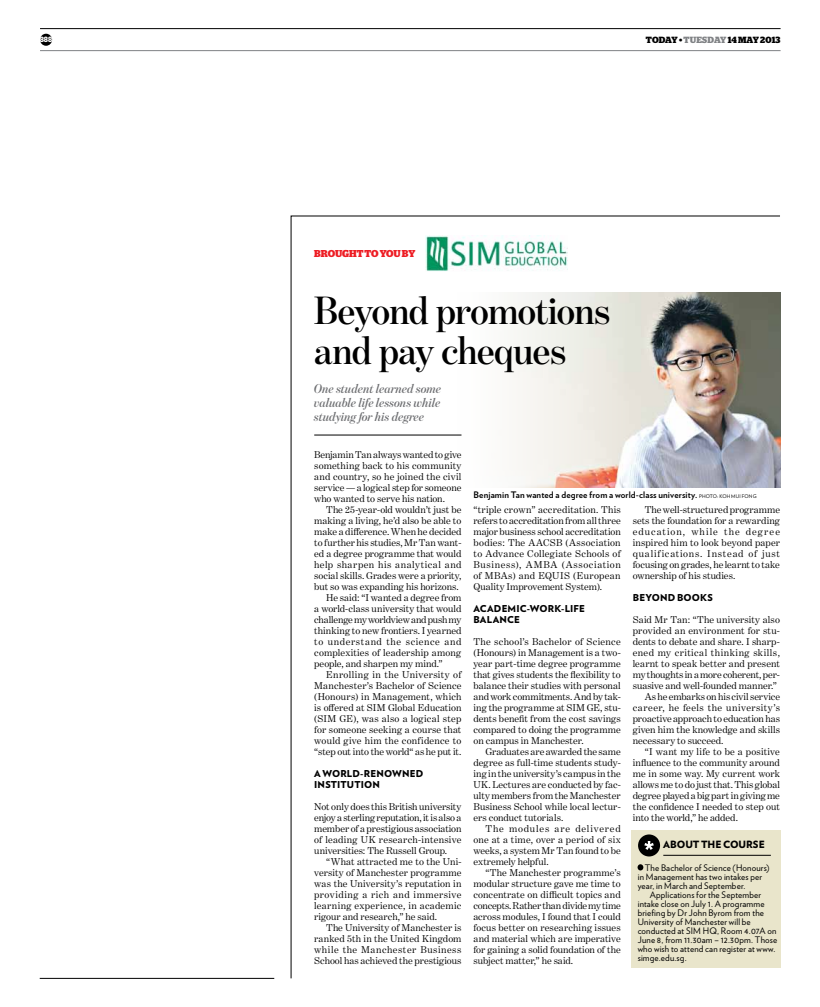
<style>
.page{position:relative;width:820px;height:1007px;background:#fff}
.page>*{position:absolute;margin:0;border:0;box-sizing:border-box;transform-origin:0 0}
.t1{font:600 40px/40px "Benton Mod Disp";letter-spacing:-.015em;color:#000}
.t2{font:italic 600 13px/14px "Benton Mod Disp";letter-spacing:-.005em;color:#6d6e71;text-align:justify}
.t3{font:10px/11px "Benton Modern One";letter-spacing:.005em;color:#000;text-align:justify}
.t4{font:10px "Benton Modern One";letter-spacing:.045em;color:#000}
.t5{font:10px "Benton Modern One";letter-spacing:-.02em;color:#000}
.t6{font:10px "Benton Modern One";letter-spacing:-.025em;color:#000}
.t7{font:10px "Benton Modern One";letter-spacing:.05em;color:#000}
.t8{font:10px "Benton Modern One";letter-spacing:.03em;color:#000}
.t9{font:10px "Benton Modern One";letter-spacing:.035em;color:#000}
.t10{font:10px "Benton Modern One";letter-spacing:.055em;color:#000}
.t11{font:700 10px "Stag";letter-spacing:-.015em;color:#ed1d24}
.t12{font:900 10px "Verlag";letter-spacing:-.01em;color:#000}
.t13{font:900 9.5px/11px "Verlag";letter-spacing:.015em;color:#000}
.t14{font:9px/9px "Verlag";letter-spacing:.015em;color:#000}
.t15{font:700 9px "Verlag";letter-spacing:.015em;color:#000}
.t16{font:700 9px "Stag";letter-spacing:.005em;color:#000}
.t17{font:900 9px "Verlag";color:#fff}
.s1{color:#808285}
.s2{font-weight:400;font-size:5px}
</style>
<div class="page">
<hr style="left:40px;top:977px;width:234px;height:1px;background:#000">
<hr style="left:40px;top:50px;width:740px;height:1px;background:#808285">
<hr style="left:40px;top:28px;width:740px;height:1px;background:#000">
<div style="left:40px;top:34px;width:12px;height:12px;background:#000;border-radius:50%"></div>
<svg style="left:290px;top:215px;width:490px;height:763px"></svg>
<p class="t17" style="left:39px;top:34px;width:15px">888</p>
<p class="t16" style="left:645px;top:34px;width:136px">TODAY • <span class="s1">TUESDAY</span> 14 MAY 2013</p>
<p class="t11" style="left:314px;top:247px;width:102px">BROUGHT TO YOU BY</p>
<h1 class="t1" style="left:314px;top:290px;width:297px">Beyond promotions and pay cheques</h1>
<h2 class="t2" style="left:314px;top:381px;width:129px">One student learned some valuable life lessons while studying for his degree</h2>
<p class="t3" style="left:314px;top:448px;width:149px">Benjamin Tan always wanted to give something back to his community and country, so he joined the civil service — a logical step for someone who wanted to serve his nation.</p>
<p class="t3" style="left:326px;top:503px;width:137px">The 25-year-old wouldn’t just be</p>
<p class="t3" style="left:314px;top:514px;width:149px">making a living, he’d also be able to</p>
<p class="t3" style="left:314px;top:525px;width:149px">make a difference. When he decided</p>
<p class="t3" style="left:314px;top:536px;width:149px">to further his studies, Mr Tan want-</p>
<p class="t3" style="left:314px;top:547px;width:149px">ed a degree programme that would</p>
<p class="t7" style="left:314px;top:558px;width:149px">help sharpen his analytical and</p>
<p class="t3" style="left:314px;top:569px;width:149px">social skills. Grades were a priority,</p>
<p class="t3" style="left:314px;top:580px;width:146px">but so was expanding his horizons.</p>
<p class="t3" style="left:326px;top:591px;width:137px">He said: “I wanted a degree from</p>
<p class="t3" style="left:314px;top:602px;width:149px">a world-class university that would</p>
<p class="t6" style="left:314px;top:613px;width:149px">challenge my worldview and push my</p>
<p class="t3" style="left:314px;top:624px;width:149px">thinking to new frontiers. I yearned</p>
<p class="t10" style="left:314px;top:635px;width:149px">to understand the science and</p>
<p class="t3" style="left:314px;top:646px;width:149px">complexities of leadership among</p>
<p class="t3" style="left:314px;top:657px;width:130px">people, and sharpen my mind.”</p>
<p class="t9" style="left:326px;top:668px;width:137px">Enrolling in the University of</p>
<p class="t3" style="left:314px;top:679px;width:149px">Manchester’s Bachelor of Science</p>
<p class="t3" style="left:314px;top:690px;width:149px">(Honours) in Management, which</p>
<p class="t3" style="left:314px;top:701px;width:149px">is offered at SIM Global Education</p>
<p class="t8" style="left:314px;top:712px;width:149px">(SIM GE), was also a logical step</p>
<p class="t3" style="left:314px;top:723px;width:149px">for someone seeking a course that</p>
<p class="t3" style="left:314px;top:734px;width:149px">would give him the confidence to</p>
<p class="t3" style="left:314px;top:745px;width:149px">“step out into the world“ as he put it.</p>
<p class="t13" style="left:314px;top:767px;width:110px">A WORLD-RENOWNED<br>INSTITUTION</p>
<p class="t3" style="left:314px;top:800px;width:149px">Not only does this British university enjoy a sterling reputation, it is also a member of a prestigious association of leading UK research-intensive universities: The Russell Group.</p>
<p class="t3" style="left:314px;top:855px;width:149px;text-indent:12px">“What attracted me to the Uni&shy;versity of Manchester programme was the University’s reputation in providing a rich and immersive learning experience, in academic rigour and research,” he said.</p>
<p class="t3" style="left:314px;top:921px;width:149px;text-indent:12px">The University of Manchester is ranked 5th in the United Kingdom while the Manchester Business School has achieved the prestigious</p>
<p class="t15" style="left:473px;top:489px;width:284px">Benjamin Tan wanted a degree from a world-class university. <span class="s2">Ph oto: KOH MUI FONG</span></p>
<p class="t3" style="left:473px;top:503px;width:149px">“triple crown” accreditation. This refers to accreditation from all three major business school accreditation bodies: The AACSB (Association to Advance Collegiate Schools of Business), AMBA (Association of MBAs) and EQUIS (European Quality Improvement System).</p>
<p class="t13" style="left:473px;top:602px;width:113px">ACADEMIC-WORK-LIFE<br>BALANCE</p>
<p class="t3" style="left:473px;top:635px;width:149px">The school’s Bachelor of Science (Honours) in Management is a two&shy;year part-time degree programme that gives students the flexibility to balance their studies with personal and work commitments. And by tak&shy;ing the programme at SIM GE, stu&shy;dents benefit from the cost savings compared to doing the programme on campus in Manchester.</p>
<p class="t3" style="left:473px;top:745px;width:149px;text-indent:12px">Graduates are awarded the same degree as full-time students study&shy;ing in the university’s campus in the UK. Lectures are conducted by fac&shy;ulty members from the Manchester Business School while local lectur&shy;ers conduct tutorials.</p>
<p class="t3" style="left:473px;top:822px;width:149px;text-indent:12px">The modules are delivered one at a time, over a period of six weeks, a system Mr Tan found to be extremely helpful.</p>
<p class="t3" style="left:473px;top:866px;width:149px;text-indent:12px">“The Manchester programme’s modular structure gave me time to concentrate on difficult topics and concepts. Rather than divide my time across modules, I found that I could focus better on researching issues and material which are imperative for gaining a solid foundation of the subject matter,” he said.</p>
<p class="t3" style="left:632px;top:503px;width:149px;text-indent:12px">The well-structured programme sets the foundation for a rewarding education, while the degree inspired him to look beyond paper qualifications. Instead of just focusing on grades, he learnt to take ownership of his studies.</p>
<p class="t13" style="left:632px;top:591px;width:81px">BEYOND BOOKS</p>
<p class="t3" style="left:632px;top:613px;width:149px">Said Mr Tan: “The university also</p>
<p class="t3" style="left:632px;top:624px;width:149px">provided an environment for stu-</p>
<p class="t3" style="left:632px;top:635px;width:149px">dents to debate and share. I sharp-</p>
<p class="t4" style="left:632px;top:646px;width:149px">ened my critical thinking skills,</p>
<p class="t3" style="left:632px;top:657px;width:149px">learnt to speak better and present</p>
<p class="t5" style="left:632px;top:668px;width:149px">my thoughts in a more coherent, per-</p>
<p class="t3" style="left:632px;top:679px;width:146px">suasive and well-founded manner.”</p>
<p class="t3" style="left:644px;top:690px;width:137px">As he embarks on his civil service</p>
<p class="t4" style="left:632px;top:701px;width:149px">career, he feels the university’s</p>
<p class="t3" style="left:632px;top:712px;width:149px">proactive approach to education has</p>
<p class="t3" style="left:632px;top:723px;width:149px">given him the knowledge and skills</p>
<p class="t3" style="left:632px;top:734px;width:92px">necessary to succeed.</p>
<p class="t3" style="left:644px;top:745px;width:137px">“I want my life to be a positive</p>
<p class="t3" style="left:632px;top:756px;width:149px">influence to the community around</p>
<p class="t3" style="left:632px;top:767px;width:149px">me in some way. My current work</p>
<p class="t3" style="left:632px;top:778px;width:149px">allows me to do just that. This global</p>
<p class="t3" style="left:632px;top:789px;width:149px">degree played a big part in giving me</p>
<p class="t3" style="left:632px;top:800px;width:149px">the confidence I needed to step out</p>
<p class="t3" style="left:632px;top:811px;width:107px">into the world,” he added.</p>
<p class="t12" style="left:663px;top:838px;width:103px">ABOUT THE COURSE</p>
<p class="t14" style="left:637px;top:862px;width:133px;text-indent:7px">The Bachelor of Science (Honours) in Management has two intakes per year, in March and September.</p>
<p class="t14" style="left:637px;top:889px;width:141px;text-indent:12px">Applications for the September intake close on July 1. A programme briefing by Dr John Byrom from the<br>University of Manchester will be conducted at SIM HQ, Room 4.07A on<br>June 8, from 11.30am – 12.30pm. Those who wish to attend can register at www. simge.edu.sg.</p>
</div>
